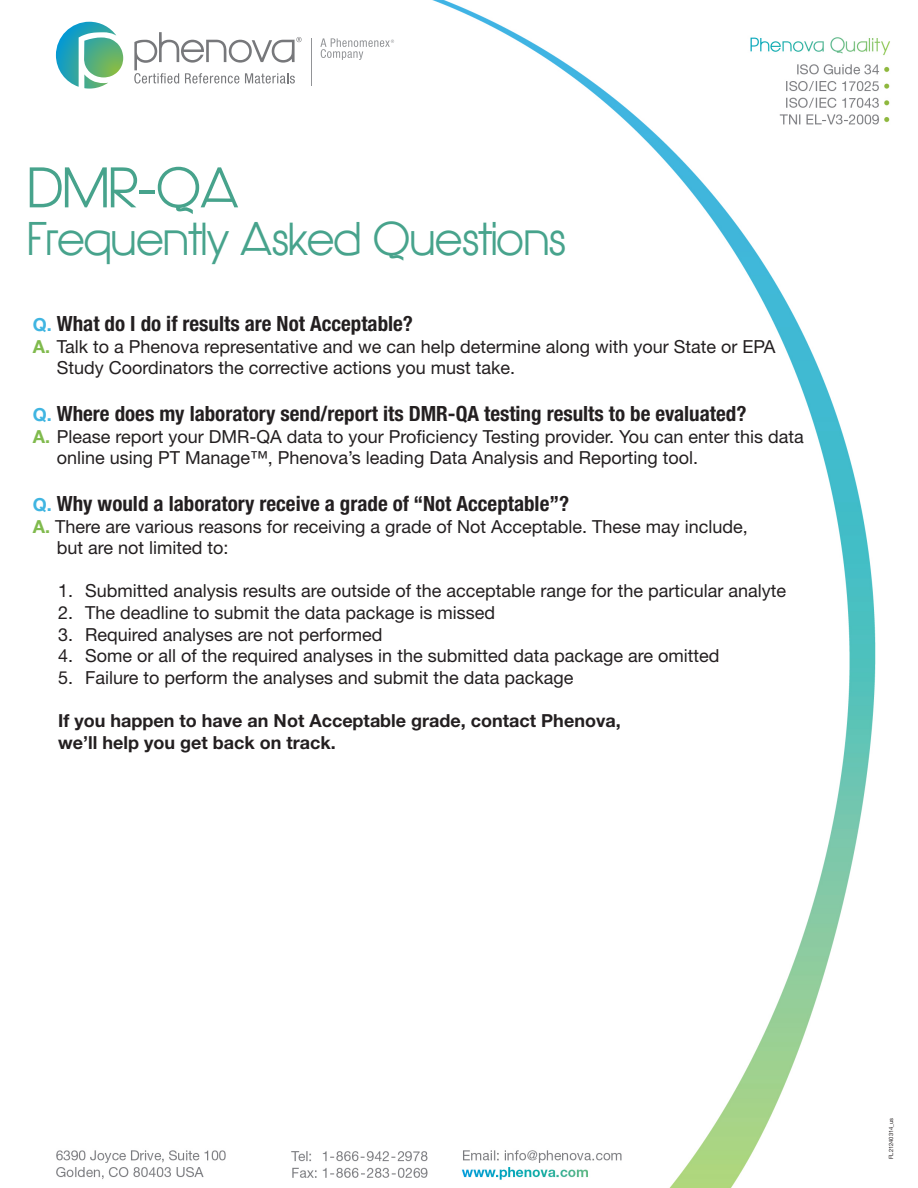
<style>
.page{position:relative;width:918px;height:1188px;background:#fff}
.page>*{position:absolute;margin:0;border:0;box-sizing:border-box;transform-origin:0 0}
.t1{font:700 54px "Hasteristico";color:#47a38c}
.t2{font:700 45px "Hasteristico";color:#47a38c}
.t3{font:700 condensed 21px "Helvetica Neue LT Std";color:#231f20}
.t4{font:18px/21.6px "Helvetica Neue LT Std";color:#231f20}
.t5{font:700 18px/21.6px "Helvetica Neue LT Std";color:#231f20}
.t6{font:5.85px "Helvetica Neue LT Std";color:#231f20}
.s1{font-stretch:normal;font-size:18px;color:#40b5e1}
.s2{font-weight:700;color:#80ba4d}
</style>
<div class="page">
<img style="left:56px;top:0;width:834px;height:1187px">
<div style="left:0;top:5px;width:429px;height:101px;background:#fff"></div>
<hr style="left:311px;top:38px;width:1px;height:47px;background:#929497">
<svg style="left:56px;top:22px;width:67px;height:67px"></svg>
<svg style="left:320px;top:38px;width:74px;height:22px"></svg>
<svg style="left:134px;top:32px;width:168px;height:52px"></svg>
<p class="t1" style="left:28px;top:156px;width:212px">DMR-QA</p>
<p class="t2" style="left:28px;top:213px;width:539px">Frequently Asked Questions</p>
<p class="t3" style="left:33px;top:311px;width:382px"><span class="s1">Q.</span> What do I do if results are Not Acceptable?</p>
<p class="t4" style="left:57px;top:335px;width:720px;text-indent:-24px"><span class="s2">A.</span> Talk to a Phenova representative and we can help determine along with your State or EPA<br>Study Coordinators the corrective actions you must take.</p>
<p class="t3" style="left:33px;top:401px;width:715px"><span class="s1">Q.</span> Where does my laboratory send/report its DMR-QA testing results to be evaluated?</p>
<p class="t4" style="left:57px;top:425px;width:749px;text-indent:-24px"><span class="s2">A.</span> Please report your DMR-QA data to your Proficiency Testing provider. You can enter this data online using PT Manage™, Phenova’s leading Data Analysis and Reporting tool.</p>
<p class="t3" style="left:33px;top:491px;width:538px"><span class="s1">Q.</span> Why would a laboratory receive a grade of “Not Acceptable”?</p>
<p class="t4" style="left:57px;top:515px;width:693px;text-indent:-24px"><span class="s2">A.</span> There are various reasons for receiving a grade of Not Acceptable. These may include, but are not limited to:</p>
<p class="t4" style="left:58px;top:580px;width:729px">1. Submitted analysis results are outside of the acceptable range for the particular analyte</p>
<p class="t4" style="left:58px;top:601px;width:438px">2. The deadline to submit the data package is missed</p>
<p class="t4" style="left:58px;top:623px;width:326px">3. Required analyses are not performed</p>
<p class="t4" style="left:58px;top:645px;width:663px">4. Some or all of the required analyses in the submitted data package are omitted</p>
<p class="t4" style="left:58px;top:666px;width:517px">5. Failure to perform the analyses and submit the data package</p>
<p class="t5" style="left:58px;top:709px;width:564px">If you happen to have an Not Acceptable grade, contact Phenova, we’ll help you get back on track.</p>
<p class="t6" style="left:888px;top:1159px;width:43px;rotate:-90deg">FL21240314_us</p>
</div>
